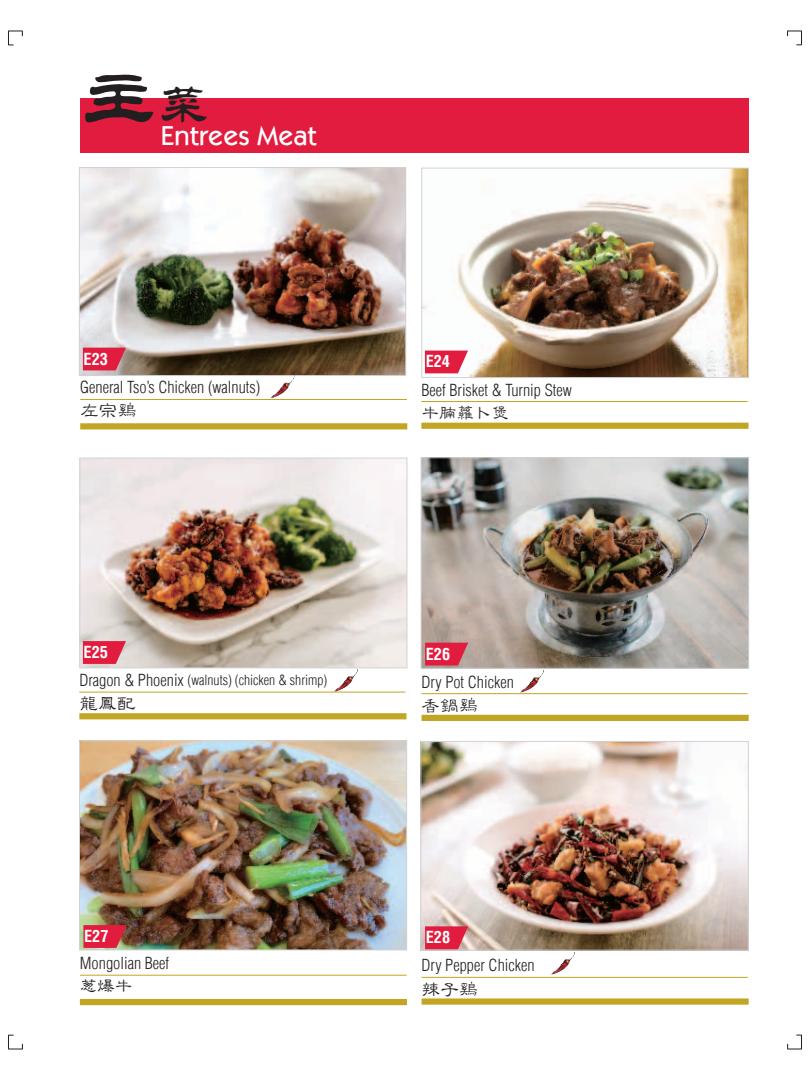
<style>
.page{position:relative;width:810px;height:1080px;background:#fff}
.page>*{position:absolute;margin:0;border:0;box-sizing:border-box;transform-origin:0 0}
.t1{font:75px "FZL2 FW GB1 0";color:#231f20}
.t2{font:500 27.5px "Itc Kabel";color:#fff}
.t3{font:18.75px "FZLBFW GB1 0";color:#231f20}
.t4{font:17.5px "FZLBFW GB1 0";color:#231f20}
.t5{font:16.25px "Switzerland Cond Light Plain";color:#231f20}
.t6{font:16.25px "Switzerland Condensed";color:#fff}
.t7{font:13.75px "Switzerland Cond Light Plain";color:#231f20}
.s1{font-size:49.88px}
.s2{font-size:16.25px}
</style>
<div class="page">
<img style="left:81px;top:743px;width:324px;height:205px">
<div style="left:79px;top:741px;width:328px;height:209px;border:1px solid #d1d2d4"></div>
<img style="left:424px;top:170px;width:323px;height:206px">
<div style="left:422px;top:168px;width:327px;height:210px;border:1px solid #d1d2d4"></div>
<img style="left:423px;top:743px;width:324px;height:205px">
<div style="left:421px;top:741px;width:328px;height:209px;border:1px solid #d1d2d4"></div>
<svg style="left:8px;top:31px;width:15px;height:15px"></svg>
<svg style="left:8px;top:1035px;width:15px;height:15px"></svg>
<svg style="left:787px;top:1035px;width:15px;height:15px"></svg>
<svg style="left:787px;top:31px;width:15px;height:15px"></svg>
<img style="left:423px;top:460px;width:324px;height:206px">
<div style="left:421px;top:458px;width:328px;height:210px;border:1px solid #d1d2d4"></div>
<div style="left:80px;top:99px;width:669px;height:54px;background:#e21c3f"></div>
<div style="left:80px;top:999px;width:327px;height:6px;background:#c3a524"></div>
<hr style="left:80px;top:975px;width:327px;height:1px;background:#c3a524">
<svg style="left:83px;top:925px;width:44px;height:23px"></svg>
<div style="left:422px;top:715px;width:327px;height:6px;background:#c3a524"></div>
<hr style="left:422px;top:693px;width:326px;height:1px;background:#c3a524">
<svg style="left:425px;top:643px;width:43px;height:23px"></svg>
<div style="left:422px;top:998px;width:327px;height:7px;background:#c3a524"></div>
<hr style="left:422px;top:977px;width:326px;height:1px;background:#c3a524">
<svg style="left:425px;top:926px;width:43px;height:23px"></svg>
<div style="left:421px;top:423px;width:328px;height:6px;background:#c3a524"></div>
<hr style="left:421px;top:401px;width:327px;height:1px;background:#c3a524">
<svg style="left:425px;top:351px;width:43px;height:22px"></svg>
<img style="left:81px;top:169px;width:323px;height:205px">
<div style="left:79px;top:167px;width:327px;height:209px;border:1px solid #d1d2d4"></div>
<div style="left:80px;top:423px;width:327px;height:6px;background:#c3a524"></div>
<hr style="left:80px;top:399px;width:327px;height:1px;background:#c3a524">
<svg style="left:83px;top:348px;width:43px;height:22px"></svg>
<img style="left:270px;top:375px;width:24px;height:23px">
<img style="left:82px;top:460px;width:323px;height:206px">
<div style="left:80px;top:458px;width:327px;height:210px;border:1px solid #d1d2d4"></div>
<div style="left:79px;top:713px;width:327px;height:6px;background:#c3a524"></div>
<hr style="left:79px;top:692px;width:327px;height:1px;background:#c3a524">
<svg style="left:83px;top:641px;width:43px;height:23px"></svg>
<img style="left:334px;top:669px;width:24px;height:23px">
<img style="left:520px;top:670px;width:24px;height:22px">
<img style="left:551px;top:952px;width:24px;height:22px">
<h1 class="t1" style="left:80px;top:58px;width:130px">主<span class="s1">菜</span></h1>
<h2 class="t2" style="left:161px;top:119px;width:157px">Entrees Meat</h2>
<p class="t6" style="left:84px;top:349px;width:26px">E23</p>
<p class="t6" style="left:426px;top:352px;width:26px">E24</p>
<p class="t5" style="left:80px;top:377px;width:182px">General Tso's Chicken (walnuts)</p>
<p class="t3" style="left:80px;top:401px;width:58px">左宗鸡</p>
<p class="t5" style="left:421px;top:380px;width:152px">Beef Brisket &amp; Turnip Stew</p>
<p class="t4" style="left:421px;top:404px;width:89px">牛腩萝卜煲</p>
<p class="t6" style="left:84px;top:642px;width:26px">E25</p>
<p class="t6" style="left:426px;top:644px;width:26px">E26</p>
<p class="t7" style="left:79px;top:672px;width:250px"><span class="s2">Dragon &amp; Phoenix</span> (walnuts) (chicken &amp; shrimp)</p>
<p class="t3" style="left:79px;top:694px;width:58px">龙凤配</p>
<p class="t5" style="left:422px;top:672px;width:94px">Dry Pot Chicken</p>
<p class="t3" style="left:422px;top:696px;width:58px">香锅鸡</p>
<p class="t6" style="left:84px;top:926px;width:26px">E27</p>
<p class="t6" style="left:426px;top:927px;width:26px">E28</p>
<p class="t5" style="left:80px;top:953px;width:91px">Mongolian Beef</p>
<p class="t4" style="left:80px;top:977px;width:54px">葱爆牛</p>
<p class="t5" style="left:422px;top:956px;width:115px">Dry Pepper Chicken</p>
<p class="t3" style="left:422px;top:980px;width:58px">辣子鸡</p>
</div>
